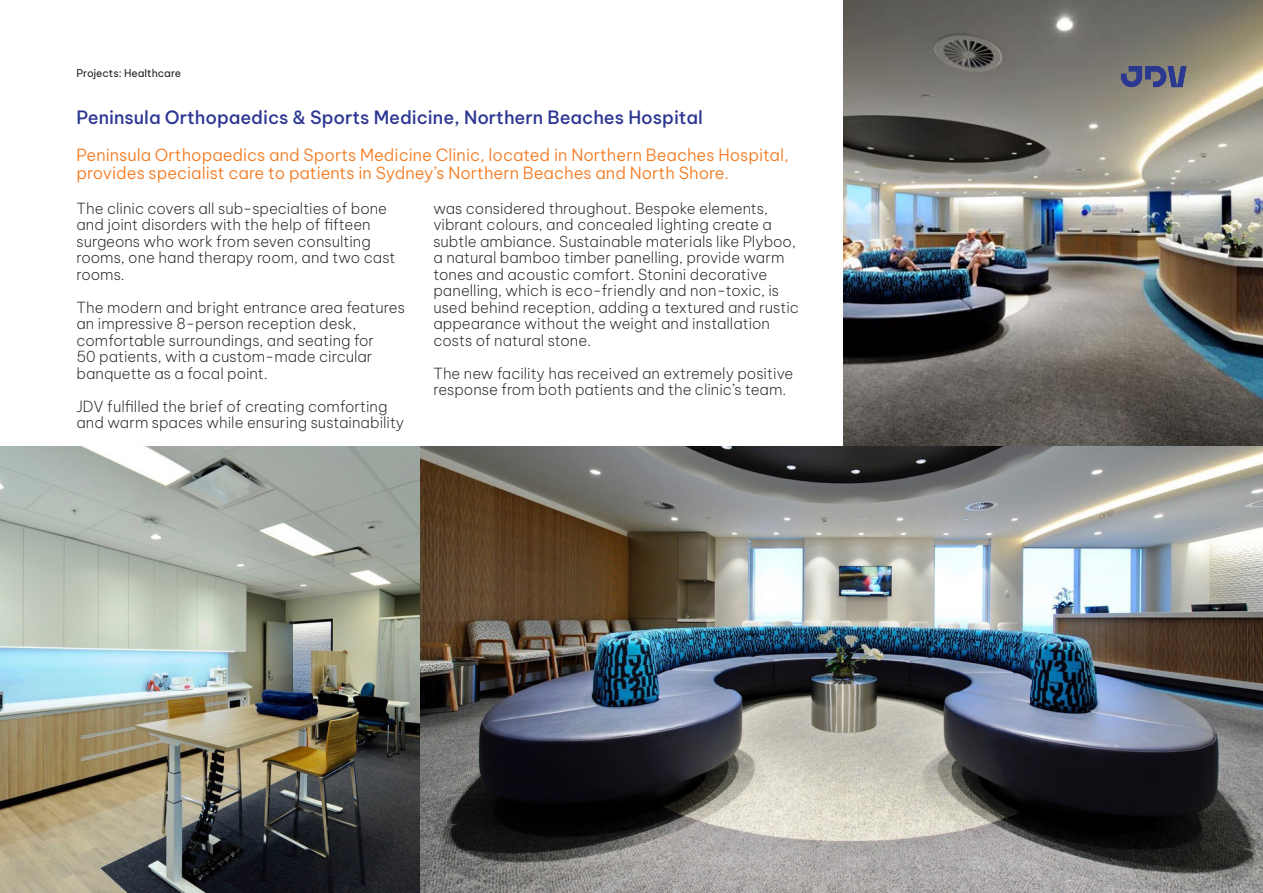
<style>
.page{position:relative;width:1263px;height:893px;background:#fff}
.page>*{position:absolute;margin:0;border:0;box-sizing:border-box;transform-origin:0 0}
.t1{font:500 18px "Be Vietnam Pro";color:#2c3691}
.t2{font:300 16.5px/18px "Be Vietnam Pro";color:#f47b21}
.t3{font:200 15px/16.5px "Be Vietnam Pro";color:#231f20}
.t4{font:10.5px "Be Vietnam Pro";color:#231f20}
</style>
<div class="page">
<img style="left:843px;top:0;width:420px;height:446px">
<img style="left:0;top:446px;width:1263px;height:447px">
<svg style="left:1121px;top:66px;width:65px;height:21px"></svg>
<p class="t4" style="left:77px;top:64px;width:106px">Projects: Healthcare</p>
<p class="t1" style="left:77px;top:103px;width:628px">Peninsula Orthopaedics &amp; Sports Medicine, Northern Beaches Hospital</p>
<p class="t2" style="left:77px;top:144px;width:714px">Peninsula Orthopaedics and Sports Medicine Clinic, located in Northern Beaches Hospital, provides specialist care to patients in Sydney’s Northern Beaches and North Shore.</p>
<p class="t3" style="left:77px;top:199px;width:320px">The clinic covers all sub-specialties of bone and joint disorders with the help of fifteen surgeons who work from seven consulting rooms, one hand therapy room, and two cast rooms.</p>
<p class="t3" style="left:77px;top:298px;width:330px">The modern and bright entrance area features an impressive 8-person reception desk, comfortable surroundings, and seating for<br>50 patients, with a custom-made circular banquette as a focal point.</p>
<p class="t3" style="left:77px;top:397px;width:329px">JDV fulfilled the brief of creating comforting and warm spaces while ensuring sustainability</p>
<p class="t3" style="left:433px;top:199px;width:367px">was considered throughout. Bespoke elements, vibrant colours, and concealed lighting create a subtle ambiance. Sustainable materials like Plyboo, a natural bamboo timber panelling, provide warm tones and acoustic comfort. Stonini decorative panelling, which is eco-friendly and non-toxic, is used behind reception, adding a textured and rustic appearance without the weight and installation costs of natural stone.</p>
<p class="t3" style="left:433px;top:364px;width:361px">The new facility has received an extremely positive response from both patients and the clinic’s team.</p>
</div>
